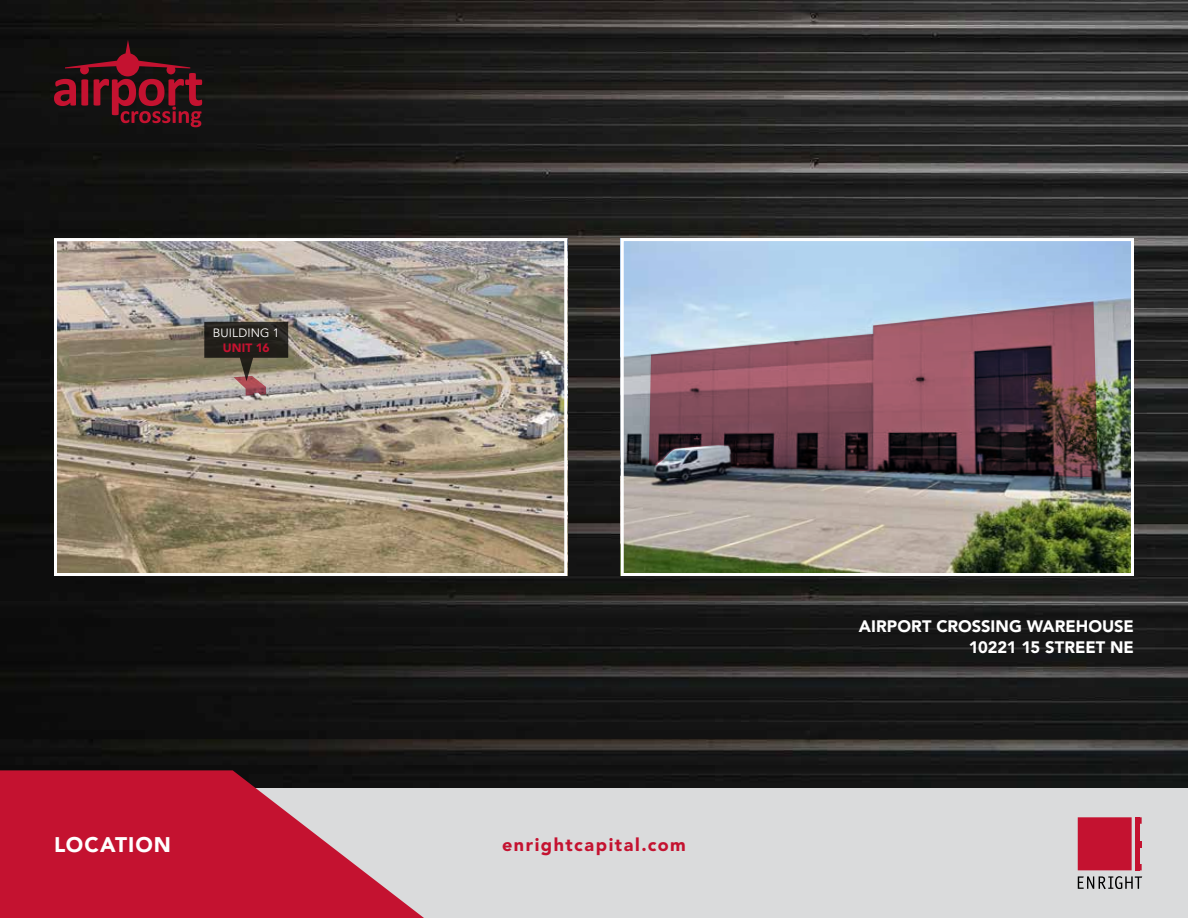
<style>
.page{position:relative;width:1188px;height:918px;background:#fff}
.page>*{position:absolute;margin:0;border:0;box-sizing:border-box;transform-origin:0 0}
.t1{font:900 21px "Avenir LT Std";letter-spacing:.045em;color:#fff}
.t2{font:900 18px "Avenir LT Std";letter-spacing:.085em;color:#c41230}
.t3{font:900 16.5px/21px "Avenir LT Std";color:#fff;text-align:right}
.t4{font:12px "Avenir LT Std";letter-spacing:.01em;color:#fff}
.t5{font:900 12px "Avenir LT Std";letter-spacing:.01em;color:#c41230}
</style>
<div class="page">
<img style="left:0;top:0;width:1188px;height:788px">
<svg style="left:54px;top:40px;width:148px;height:87px;background:#441119"></svg>
<div style="left:0;top:788px;width:1188px;height:130px;background:#dadbdc"></div>
<svg style="left:0;top:770px;width:459px;height:148px;fill:#c41230"></svg>
<div style="left:1078px;top:817px;width:54px;height:53px;background:#c41230"></div>
<div style="left:1135px;top:817px;width:7px;height:7px;background:#c41230"></div>
<div style="left:1135px;top:842px;width:7px;height:6px;background:#c41230"></div>
<div style="left:1135px;top:864px;width:7px;height:6px;background:#c41230"></div>
<hr style="left:1135px;top:817px;width:4px;height:53px;background:#c41230">
<svg style="left:1078px;top:876px;width:64px;height:13px"></svg>
<img style="left:625px;top:242px;width:505px;height:330px">
<div style="left:621px;top:238px;width:513px;height:338px;border:3px solid #fff"></div>
<img style="left:58px;top:242px;width:505px;height:330px">
<div style="left:54px;top:238px;width:513px;height:338px;border:3px solid #fff"></div>
<svg style="left:649px;top:302px;width:449px;height:175px;background:#7c5c69"></svg>
<svg style="left:204px;top:322px;width:84px;height:74px;background:#62584e"></svg>
<p class="t4" style="left:213px;top:326px;width:68px">BUILDING 1</p>
<p class="t5" style="left:223px;top:340px;width:48px">UNIT 16</p>
<p class="t1" style="left:54px;top:832px;width:119px">LOCATION</p>
<p class="t2" style="left:502px;top:834px;width:185px">enrightcapital.com</p>
<p class="t3" style="left:859px;top:616px;width:277px">AIRPORT CROSSING WAREHOUSE<br>10221 15 STREET NE</p>
</div>
